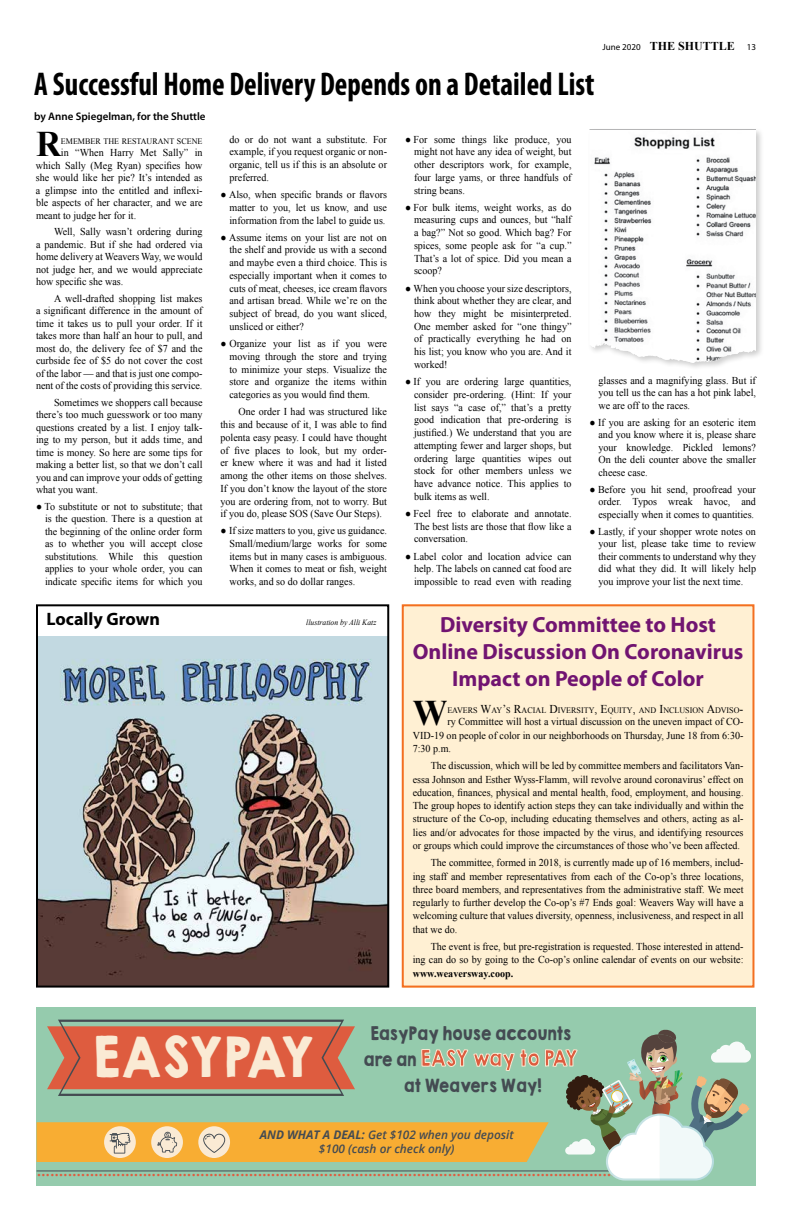
<style>
.page{position:relative;width:792px;height:1224px;background:#fff}
.page>*{position:absolute;margin:0;border:0;box-sizing:border-box;transform-origin:0 0}
.t1{font:50px "KGHAPPY Solid";letter-spacing:-.055em;color:#faead4;scale:.9 1}
.t2{font:700 36px "Times New Roman";color:#000;scale:.96 1}
.t3{font:700 condensed 33px "Myriad Pro";color:#000;scale:.91 1}
.t4{font:700 22px/27.2px "Myriad Pro";color:#711471;text-align:center}
.t5{font:20.1px "KGHAPPY Solid";letter-spacing:-.08em;color:#de5c3f;scale:.85 1}
.t6{font:700 18px "Myriad Pro";color:#000}
.t7{font:16.8px "KGHAPPY Solid";letter-spacing:-.05em;color:#444b52;scale:.85 1}
.t8{font:16.5px "KGHAPPY Solid";letter-spacing:-.05em;color:#444b52;scale:.85 1}
.t9{font:italic 600 11.9px/14.2px "Open Sans";color:#444b52;text-align:center}
.t10{font:700 11px "Helvetica";color:#de5c3f}
.t11{font:600 11px "Myriad Pro";color:#000}
.t12{font:10.5px/12.7px "Times New Roman";color:#000;text-align:justify;scale:.96 1}
.t13{font:700 10.5px "Times New Roman";color:#000;scale:.96 1}
.t14{font:9px "Myriad Pro";color:#000}
.t15{font:8.4px "Times New Roman";color:#000;scale:.96 1}
.t16{font:italic 8px "Times New Roman";color:#000;scale:.96 1}
.s1{font-family:"Times New Roman";font-weight:700;font-size:12px}
.s2{font-size:12px}
.s3{font-size:16.8px;color:#444b52}
.s4{font-weight:700}
</style>
<div class="page">
<div style="left:36px;top:1007px;width:720px;height:179px;background:#95cbad"></div>
<svg style="left:37px;top:1020px;width:714px;height:161px"></svg>
<div style="left:403px;top:604px;width:351px;height:384px;background:#fff0d3"></div>
<div style="left:402px;top:604px;width:352px;height:384px;border:2px solid #f36f21"></div>
<img style="left:39px;top:636px;width:347px;height:349px">
<div style="left:36px;top:604px;width:353px;height:384px;border:2px solid #000"></div>
<div style="left:587px;top:127px;width:178px;height:244px;background:#000;opacity:.2"></div>
<svg style="left:590px;top:130px;width:166px;height:233px"></svg>
<img style="left:590px;top:130px;width:72px;height:228px">
<p class="t14" style="left:603px;top:41px;width:155px">June 2020 <span class="s1">THE SHUTTLE</span> 13</p>
<h3 class="t3" style="left:34px;top:63px;width:617px">A Successful Home Delivery Depends on a Detailed List</h3>
<p class="t11" style="left:34px;top:109px;width:173px">by Anne Spiegelman, for the Shuttle</p>
<h2 class="t2" style="left:36px;top:119px;width:28px">R</h2>
<p class="t15" style="left:61px;top:135px;width:149px">EMEMBER THE RESTAURANT SCENE</p>
<p class="t12" style="left:36px;top:146px;width:175px;text-indent:25px">in “When Harry Met Sally” in which Sally (Meg Ryan) specifies how she would like her pie? It’s intended as a glimpse into the entitled and inflexi&shy;ble aspects of her character, and we are meant to judge her for it.</p>
<p class="t12" style="left:36px;top:225px;width:175px;text-indent:18px">Well, Sally wasn’t ordering during a pandemic. But if she had ordered via home delivery at Weavers Way, we would not judge her, and we would appreciate how specific she was.</p>
<p class="t12" style="left:36px;top:292px;width:175px;text-indent:18px">A well-drafted shopping list makes a significant difference in the amount of time it takes us to pull your order. If it takes more than half an hour to pull, and most do, the delivery fee of $7 and the curbside fee of $5 do not cover the cost of the labor — and that is just one compo&shy;nent of the costs of providing this service.</p>
<p class="t12" style="left:36px;top:396px;width:175px;text-indent:18px">Sometimes we shoppers call because there’s too much guesswork or too many questions created by a list. I enjoy talk&shy;ing to my person, but it adds time, and time is money. So here are some tips for making a better list, so that we don’t call you and can improve your odds of getting what you want.</p>
<p class="t12" style="left:45px;top:500px;width:166px;text-indent:-9px">● To substitute or not to substitute; that is the question. There is a question at the beginning of the online order form as to whether you will accept close substitutions. While this question applies to your whole order, you can indicate specific items for which you</p>
<p class="t12" style="left:230px;top:133px;width:166px">do or do not want a substitute. For example, if you request organic or non&shy;organic, tell us if this is an absolute or preferred.</p>
<p class="t12" style="left:230px;top:188px;width:166px;text-indent:-9px">● Also, when specific brands or flavors matter to you, let us know, and use information from the label to guide us.</p>
<p class="t12" style="left:230px;top:231px;width:166px;text-indent:-9px">● Assume items on your list are not on the shelf and provide us with a second and maybe even a third choice. This is especially important when it comes to cuts of meat, cheeses, ice cream flavors and artisan bread. While we’re on the subject of bread, do you want sliced, unsliced or either?</p>
<p class="t12" style="left:230px;top:337px;width:166px;text-indent:-9px">● Organize your list as if you were moving through the store and trying to minimize your steps. Visualize the store and organize the items within categories as you would find them.</p>
<p class="t12" style="left:220px;top:405px;width:175px;text-indent:18px">One order I had was structured like this and because of it, I was able to find polenta easy peasy. I could have thought of five places to look, but my order&shy;er knew where it was and had it listed among the other items on those shelves.<br>If you don’t know the layout of the store you are ordering from, not to worry. But if you do, please SOS (Save Our Steps).</p>
<p class="t12" style="left:230px;top:524px;width:166px;text-indent:-9px">● If size matters to you, give us guidance.<br>Small/medium/large works for some items but in many cases is ambiguous.<br>When it comes to meat or fish, weight works, and so do dollar ranges.</p>
<h3 class="t6" style="left:46px;top:607px;width:115px">Locally Grown</h3>
<p class="t16" style="left:306px;top:617px;width:74px">llustration by Alli Katz</p>
<p class="t12" style="left:414px;top:133px;width:166px;text-indent:-9px">● For some things like produce, you might not have any idea of weight, but other descriptors work, for example, four large yams, or three handfuls of string beans.</p>
<p class="t12" style="left:414px;top:201px;width:166px;text-indent:-9px">● For bulk items, weight works, as do measuring cups and ounces, but “half a bag?” Not so good. Which bag? For spices, some people ask for “a cup.” That’s a lot of spice. Did you mean a scoop?</p>
<p class="t12" style="left:414px;top:282px;width:166px;text-indent:-9px">● When you choose your size descriptors, think about whether they are clear, and how they might be misinterpreted.<br>One member asked for “one thingy” of practically everything he had on his list; you know who you are. And it worked!</p>
<p class="t12" style="left:414px;top:375px;width:166px;text-indent:-9px">● If you are ordering large quantities, consider pre-ordering. (Hint: If your list says “a case of,” that’s a pretty good indication that pre-ordering is justified.) We understand that you are attempting fewer and larger shops, but ordering large quantities wipes out stock for other members unless we have advance notice. This applies to bulk items as well.</p>
<p class="t12" style="left:414px;top:507px;width:166px;text-indent:-9px">● Feel free to elaborate and annotate.<br>The best lists are those that flow like a conversation.</p>
<p class="t12" style="left:414px;top:550px;width:166px;text-indent:-9px">● Label color and location advice can help. The labels on canned cat food are impossible to read even with reading</p>
<p class="t12" style="left:599px;top:374px;width:166px">glasses and a magnifying glass. But if you tell us the can has a hot pink label, we are off to the races.</p>
<p class="t12" style="left:599px;top:416px;width:166px;text-indent:-9px">● If you are asking for an esoteric item and you know where it is, please share your knowledge. Pickled lemons?<br>On the deli counter above the smaller cheese case.</p>
<p class="t12" style="left:599px;top:483px;width:166px;text-indent:-9px">● Before you hit send, proofread your order. Typos wreak havoc, and especially when it comes to quantities.</p>
<p class="t12" style="left:599px;top:525px;width:166px;text-indent:-9px">● Lastly, if your shopper wrote notes on your list, please take time to review their comments to understand why they did what they did. It will likely help you improve your list the next time.</p>
<h3 class="t4" style="left:413px;top:610px;width:332px">Diversity Committee to Host<br>Online Discussion On Coronavirus<br>Impact on People of Color</h3>
<h2 class="t2" style="left:413px;top:689px;width:38px">W</h2>
<p class="t15" style="left:447px;top:705px;width:310px">EAVERS <span class="s2">W</span>AY<span class="s2">’</span>S <span class="s2">R</span>ACIAL <span class="s2">D</span>IVERSITY<span class="s2">, E</span>QUITY<span class="s2">,</span> AND <span class="s2">I</span>NCLUSION <span class="s2">A</span>DVISO<span class="s2">-</span></p>
<p class="t12" style="left:413px;top:715px;width:346px;line-height:13.3px;text-indent:35px">ry Committee will host a virtual discussion on the uneven impact of CO-VID-19 on people of color in our neighborhoods on Thursday, June 18 from 6:30- 7:30 p.m.</p>
<p class="t12" style="left:413px;top:759px;width:346px;line-height:13.3px;text-indent:18px">The discussion, which will be led by committee members and facilitators Van&shy;essa Johnson and Esther Wyss-Flamm, will revolve around coronavirus’ effect on education, finances, physical and mental health, food, employment, and housing.<br>The group hopes to identify action steps they can take individually and within the structure of the Co-op, including educating themselves and others, acting as al&shy;lies and/or advocates for those impacted by the virus, and identifying resources or groups which could improve the circumstances of those who’ve been affected.</p>
<p class="t12" style="left:413px;top:856px;width:346px;line-height:13.3px;text-indent:18px">The committee, formed in 2018, is currently made up of 16 members, includ&shy;ing staff and member representatives from each of the Co-op’s three locations, three board members, and representatives from the administrative staff. We meet regularly to further develop the Co-op’s #7 Ends goal: Weavers Way will have a welcoming culture that values diversity, openness, inclusiveness, and respect in all that we do.</p>
<p class="t12" style="left:413px;top:940px;width:346px;line-height:13.3px;text-align:right">The event is free, but pre-registration is requested. Those interested in attend-<br>ing can do so by going to the Co-op’s online calendar of events on our website:</p>
<p class="t13" style="left:413px;top:966px;width:106px">www.weaversway.coop.</p>
<h1 class="t1" style="left:91px;top:1019px;width:249px">EASYPAY</h1>
<h3 class="t7" style="left:370px;top:1020px;width:238px">EasyPay house accounts</h3>
<h3 class="t5" style="left:363px;top:1043px;width:254px"><span class="s3">are an</span> EASY way to PAY</h3>
<h3 class="t8" style="left:403px;top:1073px;width:165px">at Weavers Way!</h3>
<p class="t9" style="left:260px;top:1127px;width:256px"><span class="s4">AND WHAT A DEAL:</span> Get $102 when you deposit $100 (cash or check only)</p>
<p class="t10" style="left:37px;top:1167px;width:584px">••••••••••••••••••••••••••••••••••••••••••••••••••••••••••••••••••••••••••••••••••••••••••••••••••••••••••••••••••••••••••••••••••••</p>
</div>
